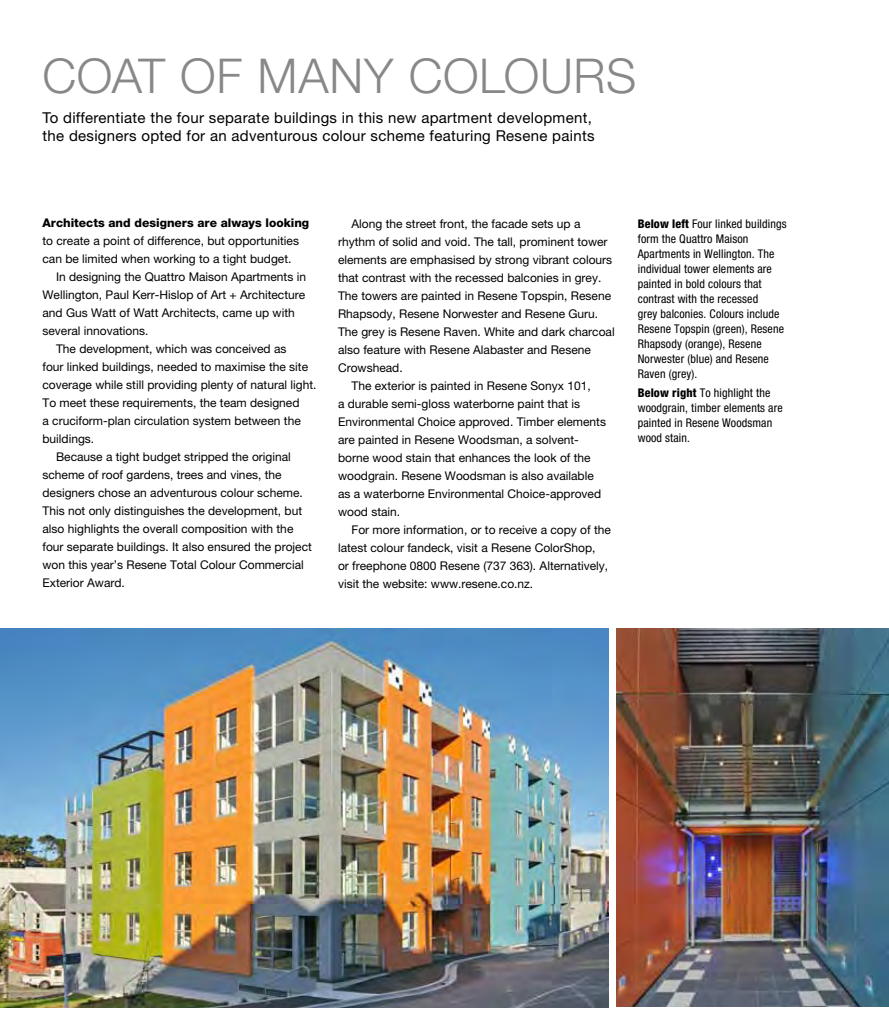
<style>
.page{position:relative;width:889px;height:1009px;background:#fff}
.page>*{position:absolute;margin:0;border:0;box-sizing:border-box;transform-origin:0 0}
.t1{font:300 48px "Helvetica Neue";letter-spacing:.015em;color:#87888a}
.t2{font:15px/18px "Helvetica Neue";letter-spacing:.02em;color:#000}
.t3{font:12px "Helvetica Neue";color:#000}
.t4{font:condensed 12px/15px "Helvetica Neue";letter-spacing:.01em;color:#000}
.t5{font:800 12px "Helvetica Neue";color:#000}
.s1{font-weight:800}
.s2{color:#fff}
</style>
<div class="page">
<img style="left:0;top:628px;width:608px;height:378px">
<img style="left:617px;top:628px;width:272px;height:378px">
<h1 class="t1" style="left:43px;top:46px;width:595px">COAT OF MANY COLOURS</h1>
<p class="t2" style="left:43px;top:108px;width:554px">To differentiate the four separate buildings in this new apartment development, the designers opted for an adventurous colour scheme featuring Resene paints</p>
<p class="t5" style="left:43px;top:215px;width:268px">Architects and designers are always looking</p>
<p class="t3" style="left:43px;top:233px;width:258px">to create a point of difference, but opportunities</p>
<p class="t3" style="left:43px;top:251px;width:250px">can be limited when working to a tight budget.</p>
<p class="t3" style="left:56px;top:269px;width:252px">In designing the Quattro Maison Apartments in</p>
<p class="t3" style="left:43px;top:287px;width:264px">Wellington, Paul Kerr-Hislop of Art + Architecture</p>
<p class="t3" style="left:43px;top:305px;width:254px">and Gus Watt of Watt Architects, came up with</p>
<p class="t3" style="left:43px;top:323px;width:108px">several innovations.</p>
<p class="t3" style="left:56px;top:341px;width:232px">The development, which was conceived as</p>
<p class="t3" style="left:43px;top:359px;width:267px">four linked buildings, needed to maximise the site</p>
<p class="t3" style="left:43px;top:377px;width:276px">coverage while still providing plenty of natural light.</p>
<p class="t3" style="left:43px;top:395px;width:258px">To meet these requirements, the team designed</p>
<p class="t3" style="left:43px;top:413px;width:260px">a cruciform-plan circulation system between the</p>
<p class="t3" style="left:43px;top:431px;width:53px">buildings.</p>
<p class="t3" style="left:56px;top:449px;width:236px">Because a tight budget stripped the original</p>
<p class="t3" style="left:43px;top:467px;width:241px">scheme of roof gardens, trees and vines, the</p>
<p class="t3" style="left:43px;top:485px;width:262px">designers chose an adventurous colour scheme.</p>
<p class="t3" style="left:43px;top:503px;width:261px">This not only distinguishes the development, but</p>
<p class="t3" style="left:43px;top:521px;width:252px">also highlights the overall composition with the</p>
<p class="t3" style="left:43px;top:539px;width:271px">four separate buildings. It also ensured the project</p>
<p class="t3" style="left:43px;top:557px;width:263px">won this year’s Resene Total Colour Commercial</p>
<p class="t3" style="left:43px;top:575px;width:84px">Exterior Award.</p>
<p class="t3" style="left:352px;top:216px;width:230px">Along the street front, the facade sets up a</p>
<p class="t3" style="left:338px;top:234px;width:271px">rhythm of solid and void. The tall, prominent tower</p>
<p class="t3" style="left:338px;top:252px;width:276px">elements are emphasised by strong vibrant colours</p>
<p class="t3" style="left:338px;top:270px;width:265px">that contrast with the recessed balconies in grey.</p>
<p class="t3" style="left:338px;top:288px;width:275px">The towers are painted in Resene Topspin, Resene</p>
<p class="t3" style="left:338px;top:306px;width:262px">Rhapsody, Resene Norwester and Resene Guru.</p>
<p class="t3" style="left:338px;top:324px;width:278px">The grey is Resene Raven. White and dark charcoal</p>
<p class="t3" style="left:338px;top:342px;width:254px">also feature with Resene Alabaster and Resene</p>
<p class="t3" style="left:338px;top:360px;width:66px">Crowshead.</p>
<p class="t3" style="left:352px;top:378px;width:241px">The exterior is painted in Resene Sonyx 101,</p>
<p class="t3" style="left:338px;top:396px;width:244px">a durable semi-gloss waterborne paint that is</p>
<p class="t3" style="left:338px;top:414px;width:270px">Environmental Choice approved. Timber elements</p>
<p class="t3" style="left:338px;top:432px;width:242px">are painted in Resene Woodsman, a solvent-</p>
<p class="t3" style="left:338px;top:450px;width:254px">borne wood stain that enhances the look of the</p>
<p class="t3" style="left:338px;top:468px;width:257px">woodgrain. Resene Woodsman is also available</p>
<p class="t3" style="left:338px;top:486px;width:265px">as a waterborne Environmental Choice-approved</p>
<p class="t3" style="left:338px;top:504px;width:64px">wood stain.</p>
<p class="t3" style="left:352px;top:522px;width:261px">For more information, or to receive a copy of the</p>
<p class="t3" style="left:338px;top:540px;width:259px">latest colour fandeck, visit a Resene ColorShop,</p>
<p class="t3" style="left:338px;top:558px;width:272px">or freephone 0800 Resene (737 363). Alternatively,</p>
<p class="t3" style="left:338px;top:576px;width:197px">visit the website: www.resene.co.nz.</p>
<p class="t4" style="left:638px;top:216px;width:150px"><span class="s1">Below left</span><span class="s2">:</span>Four linked buildings form the Quattro Maison<br>Apartments in Wellington. The individual tower elements are painted in bold colours that contrast with the recessed<br>grey balconies. Colours include<br>Resene Topspin (green), Resene<br>Rhapsody (orange), Resene<br>Norwester (blue) and Resene<br>Raven (grey).</p>
<p class="t4" style="left:638px;top:385px;width:146px"><span class="s1">Below right</span><span class="s2">:</span>To highlight the woodgrain, timber elements are painted in Resene Woodsman wood stain.</p>
</div>
